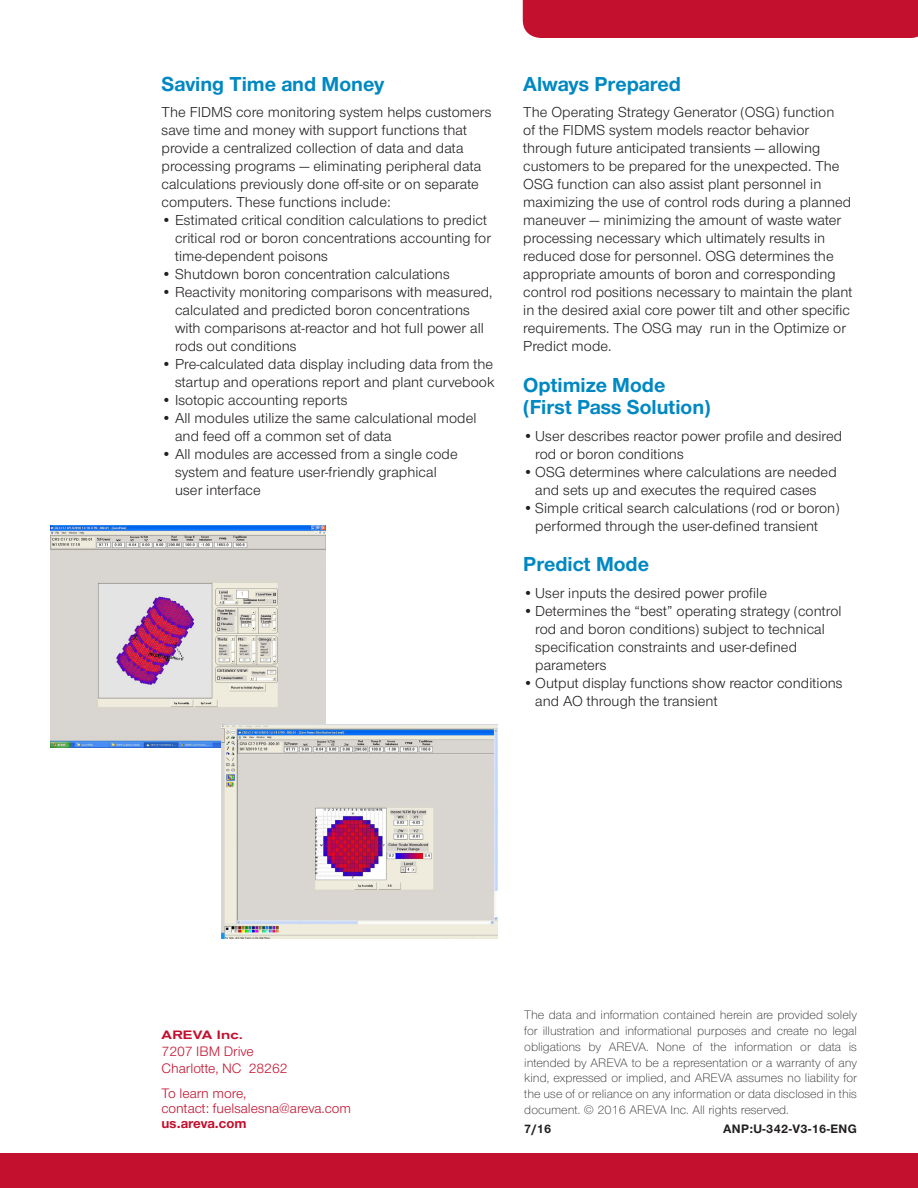
<style>
.page{position:relative;width:918px;height:1188px;background:#fff}
.page>*{position:absolute;margin:0;border:0;box-sizing:border-box;transform-origin:0 0}
.Copy_SubHead{font:700 21px/22.5px "Nimbus AREVA";color:#0088c2}
.copy_text{font:15px/18px "Nimbus AREVA";letter-spacing:.005em;color:#231f20}
.contact_info{font:14.25px/15px "Nimbus AREVA";color:#c3102e}
.contact_info-2{font:14.25px/17.1px "Nimbus AREVA";color:#c5122f}
.t1{font:300 12.75px/15.8px "Nimbus AREVA";color:#231f20;text-align:justify}
.date___PB_identity{font:700 12.75px "Nimbus AREVA";letter-spacing:.03em;color:#231f20}
.AREVA_NP{font:500 expanded 12px "Akzidenz Grotesk BE";letter-spacing:.02em;color:#c3102e}
.s1{font-weight:700}
</style>
<div class="page">
<div style="left:0;top:1154px;width:918px;height:34px;background:#c3102e"></div>
<div style="left:523px;top:0;width:395px;height:38px;background:#c3102e"></div>
<img style="left:50px;top:526px;width:276px;height:221px">
<img style="left:222px;top:724px;width:275px;height:215px">
<p class="Copy_SubHead" style="left:162px;top:72px;width:224px">Saving Time and Money</p>
<p class="copy_text" style="left:162px;top:103px;width:331px">The FIDMS core monitoring system helps customers save time and money with support functions that provide a centralized collection of data and data processing programs — eliminating peripheral data calculations previously done off-site or on separate computers. These functions include:</p>
<p class="copy_text" style="left:175px;top:211px;width:318px;text-indent:-14px">• Estimated critical condition calculations to predict critical rod or boron concentrations accounting for time-dependent poisons</p>
<p class="copy_text" style="left:162px;top:265px;width:290px">• Shutdown boron concentration calculations</p>
<p class="copy_text" style="left:175px;top:283px;width:319px;text-indent:-14px">• Reactivity monitoring comparisons with measured, calculated and predicted boron concentrations with comparisons at-reactor and hot full power all rods out conditions</p>
<p class="copy_text" style="left:162px;top:355px;width:335px;text-align:right">• Pre-calculated data display including data from the startup and operations report and plant curvebook</p>
<p class="copy_text" style="left:162px;top:391px;width:188px">• Isotopic accounting reports</p>
<p class="copy_text" style="left:175px;top:409px;width:303px;text-indent:-14px">• All modules utilize the same calculational model and feed off a common set of data</p>
<p class="copy_text" style="left:175px;top:445px;width:284px;text-indent:-14px">• All modules are accessed from a single code system and feature user-friendly graphical user interface</p>
<p class="Copy_SubHead" style="left:523px;top:72px;width:159px">Always Prepared</p>
<p class="copy_text" style="left:523px;top:103px;width:331px">The Operating Strategy Generator (OSG) function<br>of the FIDMS system models reactor behavior through future anticipated transients — allowing customers to be prepared for the unexpected. The OSG function can also assist plant personnel in maximizing the use of control rods during a planned maneuver — minimizing the amount of waste water processing necessary which ultimately results in reduced dose for personnel. OSG determines the appropriate amounts of boron and corresponding control rod positions necessary to maintain the plant in the desired axial core power tilt and other specific requirements. The OSG may run in the Optimize or Predict mode.</p>
<p class="Copy_SubHead" style="left:523px;top:373px;width:189px">Optimize Mode (First Pass Solution)</p>
<p class="copy_text" style="left:535px;top:427px;width:308px;text-indent:-12px">•User describes reactor power profile and desired rod or boron conditions</p>
<p class="copy_text" style="left:523px;top:463px;width:315px;text-align:center">•OSG determines where calculations are needed and sets up and executes the required cases</p>
<p class="copy_text" style="left:535px;top:499px;width:306px;text-indent:-12px">•Simple critical search calculations (rod or boron) performed through the user-defined transient</p>
<p class="Copy_SubHead" style="left:523px;top:553px;width:127px">Predict Mode</p>
<p class="copy_text" style="left:523px;top:584px;width:245px">•User inputs the desired power profile</p>
<p class="copy_text" style="left:535px;top:602px;width:308px;text-indent:-12px">•Determines the “best” operating strategy (control rod and boron conditions) subject to technical specification constraints and user-defined parameters</p>
<p class="copy_text" style="left:535px;top:674px;width:309px;text-indent:-12px">•Output display functions show reactor conditions and AO through the transient</p>
<p class="AREVA_NP" style="left:162px;top:1027px;width:83px">AREVA Inc.</p>
<p class="contact_info-2" style="left:162px;top:1042px;width:128px">7207 IBM Drive<br>Charlotte, NC 28262</p>
<p class="contact_info" style="left:162px;top:1086px;width:191px">To learn more,<br>contact: fuelsalesna@areva.com <span class="s1">us.areva.com</span></p>
<p class="t1" style="left:524px;top:1007px;width:334px">The data and information contained herein are provided solely for illustration and informational purposes and create no legal obligations by AREVA. None of the information or data is intended by AREVA to be a representation or a warranty of any kind, expressed or implied, and AREVA assumes no liability for the use of or reliance on any information or data disclosed in this document. © 2016 AREVA Inc. All rights reserved.</p>
<p class="date___PB_identity" style="left:524px;top:1122px;width:28px">7/16</p>
<p class="date___PB_identity" style="left:723px;top:1122px;width:135px">ANP:U-342-V3-16-ENG</p>
</div>
